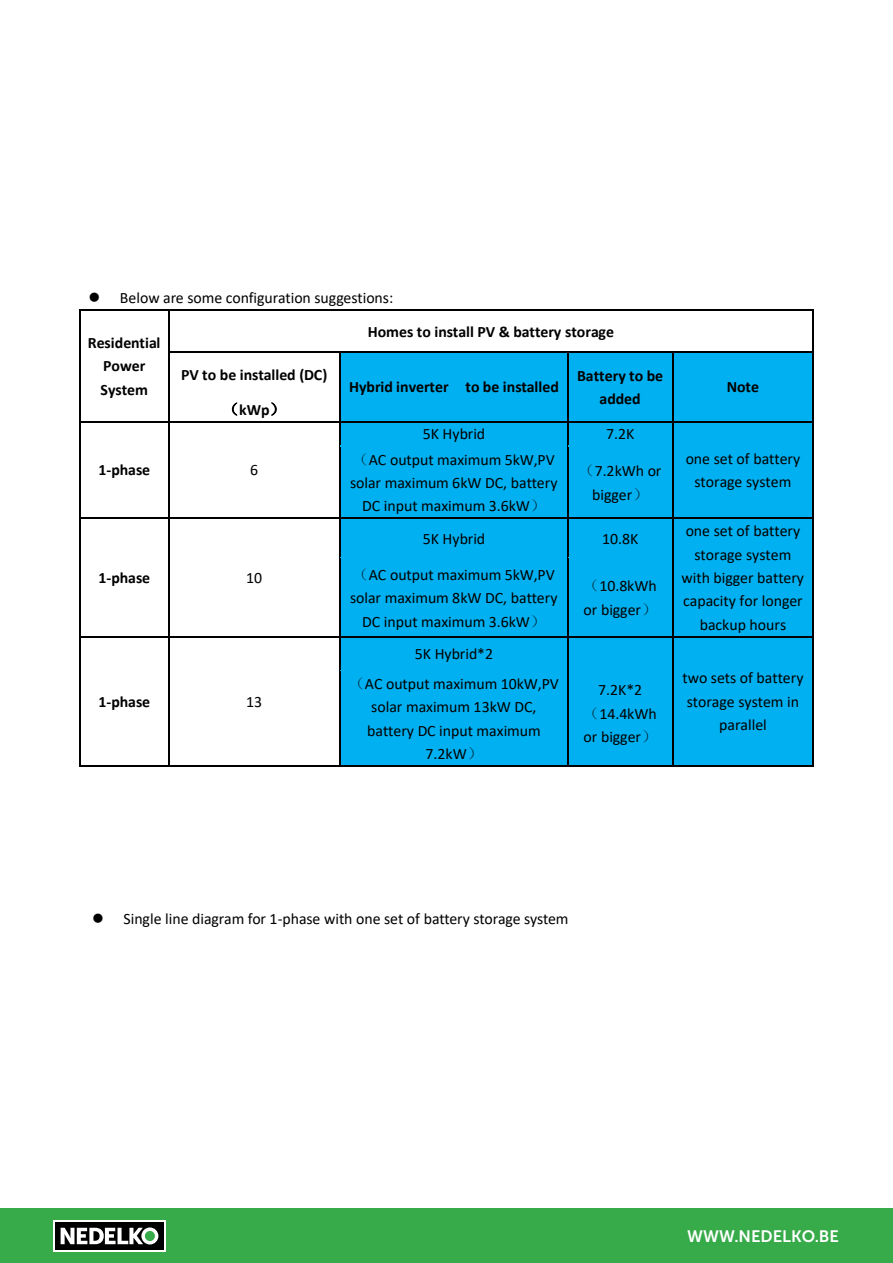
<style>
.page{position:relative;width:893px;height:1263px;background:#fff}
.page>*{position:absolute;margin:0;border:0;box-sizing:border-box;transform-origin:0 0}
.t1{font:16.5px "Museo Sans 700";color:#fff}
.t2{font:15.9px/23.4px "Calibri";letter-spacing:-.005em;color:#000;text-align:center}
.t3{font:700 15.9px/23.4px "Calibri";color:#000;text-align:center}
.s1{font-family:"Sim Sun";font-weight:400}
.s2{font-family:"Sim Sun"}
</style>
<div class="page">
<hr style="left:80px;top:309px;width:88px;height:2px;background:#000">
<hr style="left:169px;top:309px;width:644px;height:2px;background:#000">
<hr style="left:79px;top:311px;width:1px;height:40px;background:#000">
<hr style="left:168px;top:311px;width:1px;height:40px;background:#000">
<hr style="left:813px;top:311px;width:1px;height:40px;background:#000">
<div style="left:341px;top:353px;width:226px;height:68px;background:#00b0f0"></div>
<div style="left:569px;top:353px;width:103px;height:68px;background:#00b0f0"></div>
<div style="left:673px;top:353px;width:140px;height:68px;background:#00b0f0"></div>
<hr style="left:169px;top:351px;width:170px;height:2px;background:#000">
<hr style="left:341px;top:351px;width:226px;height:2px;background:#000">
<hr style="left:569px;top:351px;width:103px;height:2px;background:#000">
<hr style="left:673px;top:351px;width:140px;height:2px;background:#000">
<hr style="left:79px;top:353px;width:1px;height:43px;background:#000">
<hr style="left:168px;top:353px;width:1px;height:43px;background:#000">
<hr style="left:339px;top:353px;width:2px;height:43px;background:#000">
<hr style="left:567px;top:353px;width:2px;height:43px;background:#000">
<hr style="left:672px;top:353px;width:1px;height:43px;background:#000">
<hr style="left:813px;top:353px;width:1px;height:43px;background:#000">
<hr style="left:339px;top:397px;width:2px;height:24px;background:#000">
<hr style="left:567px;top:397px;width:2px;height:24px;background:#000">
<div style="left:340px;top:422px;width:227px;height:24px;background:#00b0f0"></div>
<div style="left:568px;top:422px;width:104px;height:24px;background:#00b0f0"></div>
<div style="left:673px;top:422px;width:140px;height:95px;background:#00b0f0"></div>
<hr style="left:80px;top:421px;width:88px;height:1px;background:#000">
<hr style="left:169px;top:421px;width:170px;height:1px;background:#000">
<hr style="left:341px;top:421px;width:226px;height:1px;background:#000">
<hr style="left:569px;top:421px;width:103px;height:1px;background:#000">
<hr style="left:673px;top:421px;width:140px;height:1px;background:#000">
<hr style="left:339px;top:422px;width:2px;height:24px;background:#000">
<hr style="left:567px;top:422px;width:2px;height:24px;background:#000">
<div style="left:340px;top:447px;width:227px;height:70px;background:#00b0f0"></div>
<div style="left:568px;top:447px;width:104px;height:70px;background:#00b0f0"></div>
<svg style="left:79px;top:396px;width:1px;height:51px"></svg>
<svg style="left:168px;top:396px;width:1px;height:51px"></svg>
<hr style="left:341px;top:446px;width:226px;height:1px;background:#00b0f0">
<hr style="left:569px;top:446px;width:103px;height:1px;background:#00b0f0">
<svg style="left:672px;top:396px;width:1px;height:51px"></svg>
<svg style="left:813px;top:396px;width:1px;height:51px"></svg>
<hr style="left:79px;top:447px;width:1px;height:70px;background:#000">
<hr style="left:168px;top:447px;width:1px;height:70px;background:#000">
<hr style="left:339px;top:447px;width:2px;height:70px;background:#000">
<hr style="left:567px;top:447px;width:2px;height:70px;background:#000">
<hr style="left:672px;top:447px;width:1px;height:70px;background:#000">
<hr style="left:813px;top:447px;width:1px;height:70px;background:#000">
<div style="left:340px;top:519px;width:227px;height:38px;background:#00b0f0"></div>
<div style="left:568px;top:519px;width:104px;height:38px;background:#00b0f0"></div>
<div style="left:673px;top:519px;width:140px;height:117px;background:#00b0f0"></div>
<hr style="left:80px;top:517px;width:88px;height:2px;background:#000">
<hr style="left:169px;top:517px;width:170px;height:2px;background:#000">
<hr style="left:341px;top:517px;width:226px;height:2px;background:#000">
<hr style="left:569px;top:517px;width:103px;height:2px;background:#000">
<hr style="left:673px;top:517px;width:140px;height:2px;background:#000">
<hr style="left:79px;top:519px;width:1px;height:38px;background:#000">
<hr style="left:168px;top:519px;width:1px;height:38px;background:#000">
<hr style="left:339px;top:519px;width:2px;height:38px;background:#000">
<hr style="left:567px;top:519px;width:2px;height:38px;background:#000">
<hr style="left:672px;top:519px;width:1px;height:38px;background:#000">
<hr style="left:813px;top:519px;width:1px;height:38px;background:#000">
<div style="left:340px;top:559px;width:227px;height:77px;background:#00b0f0"></div>
<div style="left:568px;top:559px;width:104px;height:77px;background:#00b0f0"></div>
<hr style="left:341px;top:557px;width:226px;height:2px;background:#00b0f0">
<hr style="left:569px;top:557px;width:103px;height:2px;background:#00b0f0">
<hr style="left:79px;top:559px;width:1px;height:77px;background:#000">
<hr style="left:168px;top:559px;width:1px;height:77px;background:#000">
<hr style="left:339px;top:559px;width:2px;height:77px;background:#000">
<hr style="left:567px;top:559px;width:2px;height:77px;background:#000">
<hr style="left:672px;top:559px;width:1px;height:77px;background:#000">
<hr style="left:813px;top:559px;width:1px;height:77px;background:#000">
<div style="left:340px;top:637px;width:227px;height:33px;background:#00b0f0"></div>
<div style="left:569px;top:637px;width:103px;height:128px;background:#00b0f0"></div>
<div style="left:673px;top:637px;width:140px;height:128px;background:#00b0f0"></div>
<hr style="left:80px;top:636px;width:88px;height:1px;background:#000">
<hr style="left:169px;top:636px;width:170px;height:1px;background:#000">
<hr style="left:341px;top:636px;width:226px;height:1px;background:#000">
<hr style="left:569px;top:636px;width:103px;height:1px;background:#000">
<hr style="left:673px;top:636px;width:140px;height:1px;background:#000">
<hr style="left:79px;top:637px;width:1px;height:33px;background:#000">
<hr style="left:168px;top:637px;width:1px;height:33px;background:#000">
<hr style="left:339px;top:637px;width:2px;height:33px;background:#000">
<hr style="left:567px;top:637px;width:2px;height:33px;background:#000">
<hr style="left:672px;top:637px;width:1px;height:33px;background:#000">
<hr style="left:813px;top:637px;width:1px;height:33px;background:#000">
<div style="left:340px;top:672px;width:227px;height:93px;background:#00b0f0"></div>
<hr style="left:341px;top:670px;width:226px;height:1px;background:#00b0f0">
<hr style="left:79px;top:671px;width:1px;height:94px;background:#000">
<hr style="left:80px;top:765px;width:88px;height:2px;background:#000">
<hr style="left:168px;top:671px;width:1px;height:94px;background:#000">
<hr style="left:169px;top:765px;width:170px;height:2px;background:#000">
<hr style="left:339px;top:671px;width:2px;height:94px;background:#000">
<hr style="left:341px;top:765px;width:226px;height:2px;background:#000">
<hr style="left:567px;top:671px;width:2px;height:94px;background:#000">
<hr style="left:569px;top:765px;width:103px;height:2px;background:#000">
<hr style="left:672px;top:671px;width:1px;height:94px;background:#000">
<hr style="left:673px;top:765px;width:140px;height:2px;background:#000">
<hr style="left:813px;top:671px;width:1px;height:94px;background:#000">
<div style="left:0;top:1209px;width:893px;height:54px;background:#37ab49"></div>
<div style="left:53px;top:1220px;width:113px;height:32px;background:#fff"></div>
<div style="left:55px;top:1222px;width:109px;height:28px;background:#000"></div>
<svg style="left:61px;top:1228px;width:82px;height:16px"></svg>
<svg style="left:141px;top:1227px;width:17px;height:17px"></svg>
<div style="left:145px;top:1231px;width:10px;height:10px;background:#37ab49;border-radius:50%"></div>
<p class="t2" style="left:88px;top:286px;width:306px">⚫ Below are some configuration suggestions:</p>
<p class="t3" style="left:88px;top:331px;width:74px">Residential<br>Power<br>System</p>
<p class="t3" style="left:368px;top:319px;width:248px">Homes to install PV &amp; battery storage</p>
<p class="t3" style="left:181px;top:362px;width:148px">PV to be installed (DC)</p>
<p class="t3" style="left:349px;top:375px;width:211px">Hybrid inverter to be installed</p>
<p class="t3" style="left:577px;top:363px;width:88px">Battery to be added</p>
<p class="t3" style="left:223px;top:398px;width:63px"><span class="s1">（</span>kWp<span class="s1">）</span></p>
<p class="t3" style="left:98px;top:458px;width:53px">1-phase</p>
<p class="t2" style="left:250px;top:458px;width:10px">6</p>
<p class="t2" style="left:423px;top:422px;width:64px">5K Hybrid</p>
<p class="t2" style="left:606px;top:422px;width:30px">7.2K</p>
<p class="t2" style="left:350px;top:447px;width:209px"><span class="s2">（</span>AC output maximum 5kW,PV solar maximum 6kW DC, battery<br>DC input maximum 3.6kW<span class="s2">）</span></p>
<p class="t2" style="left:579px;top:459px;width:84px"><span class="s2">（</span>7.2kWh or bigger<span class="s2">）</span></p>
<p class="t3" style="left:727px;top:375px;width:34px">Note</p>
<p class="t2" style="left:686px;top:446px;width:116px">one set of battery storage system</p>
<p class="t3" style="left:98px;top:566px;width:53px">1-phase</p>
<p class="t2" style="left:246px;top:565px;width:18px">10</p>
<p class="t3" style="left:98px;top:690px;width:53px">1-phase</p>
<p class="t2" style="left:246px;top:689px;width:18px">13</p>
<p class="t2" style="left:423px;top:526px;width:64px">5K Hybrid</p>
<p class="t2" style="left:602px;top:526px;width:38px">10.8K</p>
<p class="t2" style="left:682px;top:519px;width:124px">one set of battery storage system with bigger battery capacity for longer backup hours</p>
<p class="t2" style="left:350px;top:562px;width:209px"><span class="s2">（</span>AC output maximum 5kW,PV solar maximum 8kW DC, battery<br>DC input maximum 3.6kW<span class="s2">）</span></p>
<p class="t2" style="left:584px;top:574px;width:75px;text-align:left"><span class="s2">（</span>10.8kWh or bigger<span class="s2">）</span></p>
<p class="t2" style="left:415px;top:642px;width:80px">5K Hybrid*2</p>
<p class="t2" style="left:349px;top:672px;width:211px"><span class="s2">（</span>AC output maximum 10kW,PV solar maximum 13kW DC, battery DC input maximum<br>7.2kW<span class="s2">）</span></p>
<p class="t2" style="left:584px;top:678px;width:75px">7.2K*2<span class="s2">（</span>14.4kWh or bigger<span class="s2">）</span></p>
<p class="t2" style="left:682px;top:666px;width:123px">two sets of battery storage system in parallel</p>
<p class="t2" style="left:92px;top:907px;width:478px">⚫ Single line diagram for 1-phase with one set of battery storage system</p>
<p class="t1" style="left:687px;top:1227px;width:153px">WWW.NEDELKO.BE</p>
</div>
